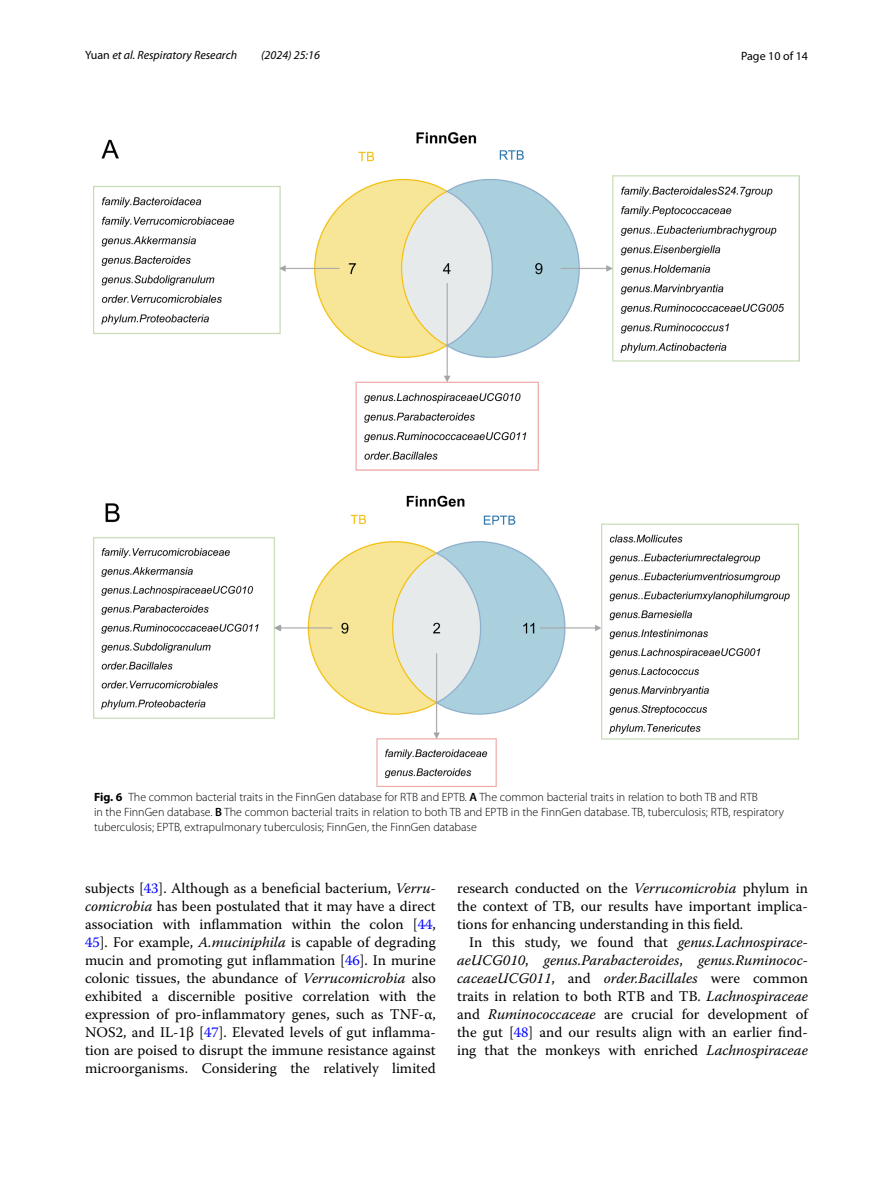
<style>
.page{position:relative;width:893px;height:1187px;background:#fff}
.page>*{position:absolute;margin:0;border:0;box-sizing:border-box;transform-origin:0 0}
.t1{font:14.7px/18px "Warnock Pro";color:#000;text-align:justify}
.t2{font:300 12px/15px "Myriad Pro";color:#000}
.t3{font:italic 12px "Myriad Pro";color:#000}
.t4{font:12px "Myriad Pro";color:#000}
.s1{font-style:normal}
.s2{font-weight:700}
.s3{font-weight:600}
.s4{color:#00f}
.s5{font-style:italic}
</style>
<div class="page">
<img style="left:94px;top:133px;width:705px;height:653px">
<p class="t3" style="left:85px;top:48px;width:154px"><span class="s1">Yuan</span> et al. Respiratory Research</p>
<p class="t3" style="left:261px;top:48px;width:60px">(2024) 25:16</p>
<p class="t4" style="left:741px;top:48px;width:68px">Page 10 of 14</p>
<p class="t2" style="left:94px;top:790px;width:692px"><span class="s2">Fig. 6</span> The common bacterial traits in the FinnGen database for RTB and EPTB. <span class="s3">A</span> The common bacterial traits in relation to both TB and RTB<br>in the FinnGen database. <span class="s3">B</span> The common bacterial traits in relation to both TB and EPTB in the FinnGen database. TB, tuberculosis; RTB, respiratory tuberculosis; EPTB, extrapulmonary tuberculosis; FinnGen, the FinnGen database</p>
<p class="t1" style="left:85px;top:878px;width:352px">subjects [<span class="s4">43</span>]. Although as a beneficial bacterium, <span class="s5">Verru&shy;comicrobia</span> has been postulated that it may have a direct association with inflammation within the colon [<span class="s4">44</span>, <span class="s4">45</span>]. For example, <span class="s5">A.muciniphila</span> is capable of degrading mucin and promoting gut inflammation [<span class="s4">46</span>]. In murine colonic tissues, the abundance of <span class="s5">Verrucomicrobia</span> also exhibited a discernible positive correlation with the expression of pro-inflammatory genes, such as TNF-α, NOS2, and IL-1β [<span class="s4">47</span>]. Elevated levels of gut inflamma&shy;tion are poised to disrupt the immune resistance against microorganisms. Considering the relatively limited</p>
<p class="t1" style="left:457px;top:878px;width:352px">research conducted on the <span class="s5">Verrucomicrobia</span> phylum in the context of TB, our results have important implica&shy;tions for enhancing understanding in this field.</p>
<p class="t1" style="left:457px;top:932px;width:352px;text-indent:12px">In this study, we found that <span class="s5">genus.Lachnospirace&shy;aeUCG010</span>, <span class="s5">genus.Parabacteroides</span>, <span class="s5">genus.Ruminococ&shy;caceaeUCG011</span>, and <span class="s5">order.Bacillales</span> were common traits in relation to both RTB and TB. <span class="s5">Lachnospiraceae </span>and <span class="s5">Ruminococcaceae</span> are crucial for development of the gut [<span class="s4">48</span>] and our results align with an earlier find&shy;ing that the monkeys with enriched <span class="s5">Lachnospiraceae</span></p>
</div>
